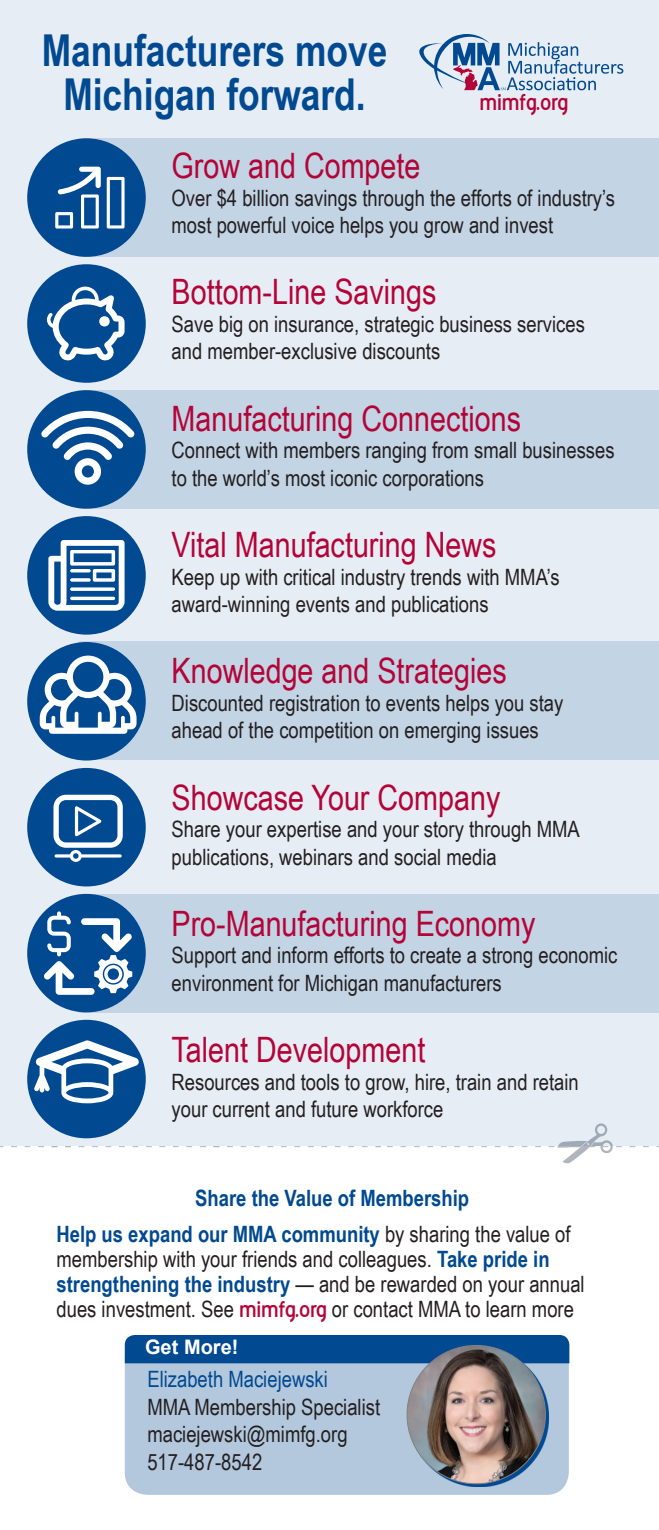
<style>
.page{position:relative;width:659px;height:1530px;background:#fff}
.page>*{position:absolute;margin:0;border:0;box-sizing:border-box;transform-origin:0 0}
.t1{font:700 44px/44px "Arial Narrow";color:#014990;text-align:center}
.t2{font:35px "Arial Narrow";color:#b30437}
.t3{font:27.75px "Blue Highway";letter-spacing:-.01em;color:#b30437}
.t4{font:22.5px/27.5px "Arial Narrow";color:#231f20}
.t5{font:700 22.5px/36.2px "Arial Narrow";color:#014990}
.t6{font:22.5px "Arial Narrow";color:#014990}
.t7{font:700 20px "Arial";color:#fff}
.s1{font-weight:400;color:#231f20}
.s2{font-weight:700;color:#014990}
.s3{font-family:"Blue Highway";font-size:27.5px;color:#b30437}
</style>
<div class="page">
<svg style="left:0;top:1146px;width:659px;height:18px"></svg>
<div style="left:0;top:0;width:659px;height:1146px;background:#e6edf4"></div>
<div style="left:79px;top:139px;width:580px;height:118px;background:#c3d4e5"></div>
<div style="left:79px;top:390px;width:580px;height:119px;background:#c3d4e5"></div>
<div style="left:79px;top:642px;width:580px;height:118px;background:#c3d4e5"></div>
<div style="left:79px;top:895px;width:580px;height:118px;background:#c3d4e5"></div>
<div style="left:27px;top:138px;width:119px;height:119px;background:#014990;border-radius:50%"></div>
<div style="left:27px;top:264px;width:119px;height:119px;background:#014990;border-radius:50%"></div>
<div style="left:27px;top:390px;width:119px;height:119px;background:#014990;border-radius:50%"></div>
<div style="left:27px;top:516px;width:119px;height:119px;background:#014990;border-radius:50%"></div>
<div style="left:27px;top:642px;width:119px;height:119px;background:#014990;border-radius:50%"></div>
<div style="left:27px;top:768px;width:119px;height:118px;background:#014990;border-radius:50%"></div>
<div style="left:27px;top:894px;width:119px;height:118px;background:#014990;border-radius:50%"></div>
<div style="left:27px;top:1020px;width:119px;height:118px;background:#014990;border-radius:50%"></div>
<svg style="left:53px;top:795px;width:70px;height:67px"></svg>
<svg style="left:34px;top:1040px;width:105px;height:63px"></svg>
<svg style="left:48px;top:540px;width:77px;height:71px"></svg>
<svg style="left:40px;top:656px;width:97px;height:78px"></svg>
<svg style="left:41px;top:411px;width:94px;height:74px"></svg>
<svg style="left:47px;top:287px;width:78px;height:74px"></svg>
<svg style="left:55px;top:167px;width:70px;height:62px"></svg>
<svg style="left:44px;top:911px;width:88px;height:84px"></svg>
<svg style="left:419px;top:34px;width:204px;height:56px"></svg>
<div style="left:125px;top:1335px;width:444px;height:160px;background:#b3c8dd;border-radius:22px"></div>
<div style="left:125px;top:1335px;width:444px;height:28px;background:#014990"></div>
<svg style="left:410px;top:1348px;width:138px;height:139px"></svg>
<img style="left:407px;top:1345px;width:138px;height:139px;border-radius:69px">
<h1 class="t1" style="left:42px;top:26px;width:347px">Manufacturers move<br>Michigan forward.</h1>
<p class="t3" style="left:479px;top:91px;width:90px">mimfg.org</p>
<h2 class="t2" style="left:172px;top:140px;width:250px">Grow and Compete</h2>
<p class="t4" style="left:172px;top:183px;width:445px">Over $4 billion savings through the efforts of industry’s most powerful voice helps you grow and invest</p>
<h2 class="t2" style="left:172px;top:266px;width:266px">Bottom-Line Savings</h2>
<p class="t4" style="left:172px;top:309px;width:415px">Save big on insurance, strategic business services and member-exclusive discounts</p>
<h2 class="t2" style="left:172px;top:393px;width:351px">Manufacturing Connections</h2>
<p class="t4" style="left:172px;top:436px;width:444px">Connect with members ranging from small businesses to the world’s most iconic corporations</p>
<h2 class="t2" style="left:172px;top:519px;width:326px">Vital Manufacturing News</h2>
<p class="t4" style="left:172px;top:562px;width:390px">Keep up with critical industry trends with MMA’s award-winning events and publications</p>
<h2 class="t2" style="left:172px;top:645px;width:337px">Knowledge and Strategies</h2>
<p class="t4" style="left:172px;top:688px;width:393px">Discounted registration to events helps you stay ahead of the competition on emerging issues</p>
<h2 class="t2" style="left:172px;top:772px;width:330px">Showcase Your Company</h2>
<p class="t4" style="left:172px;top:815px;width:410px">Share your expertise and your story through MMA publications, webinars and social media</p>
<h2 class="t2" style="left:172px;top:898px;width:365px">Pro-Manufacturing Economy</h2>
<p class="t4" style="left:172px;top:941px;width:447px">Support and inform efforts to create a strong economic environment for Michigan manufacturers</p>
<h2 class="t2" style="left:172px;top:1024px;width:255px">Talent Development</h2>
<p class="t4" style="left:172px;top:1067px;width:409px">Resources and tools to grow, hire, train and retain your current and future workforce</p>
<p class="t5" style="left:56px;top:1179px;width:516px;text-indent:139px">Share the Value of Membership<br>Help us expand our MMA community <span class="s1">by sharing the value of</span></p>
<p class="t4" style="left:56px;top:1246px;width:530px;line-height:25px">membership with your friends and colleagues. <span class="s2">Take pride in strengthening the industry</span> — and be rewarded on your annual dues investment. See <span class="s3">mimfg.org</span> or contact MMA to learn more</p>
<p class="t7" style="left:145px;top:1332px;width:95px">Get More!</p>
<p class="t6" style="left:147px;top:1363px;width:182px">Elizabeth Maciejewski</p>
<p class="t4" style="left:147px;top:1392px;width:234px">MMA Membership Specialist maciejewski@mimfg.org<br>517-487-8542</p>
</div>
